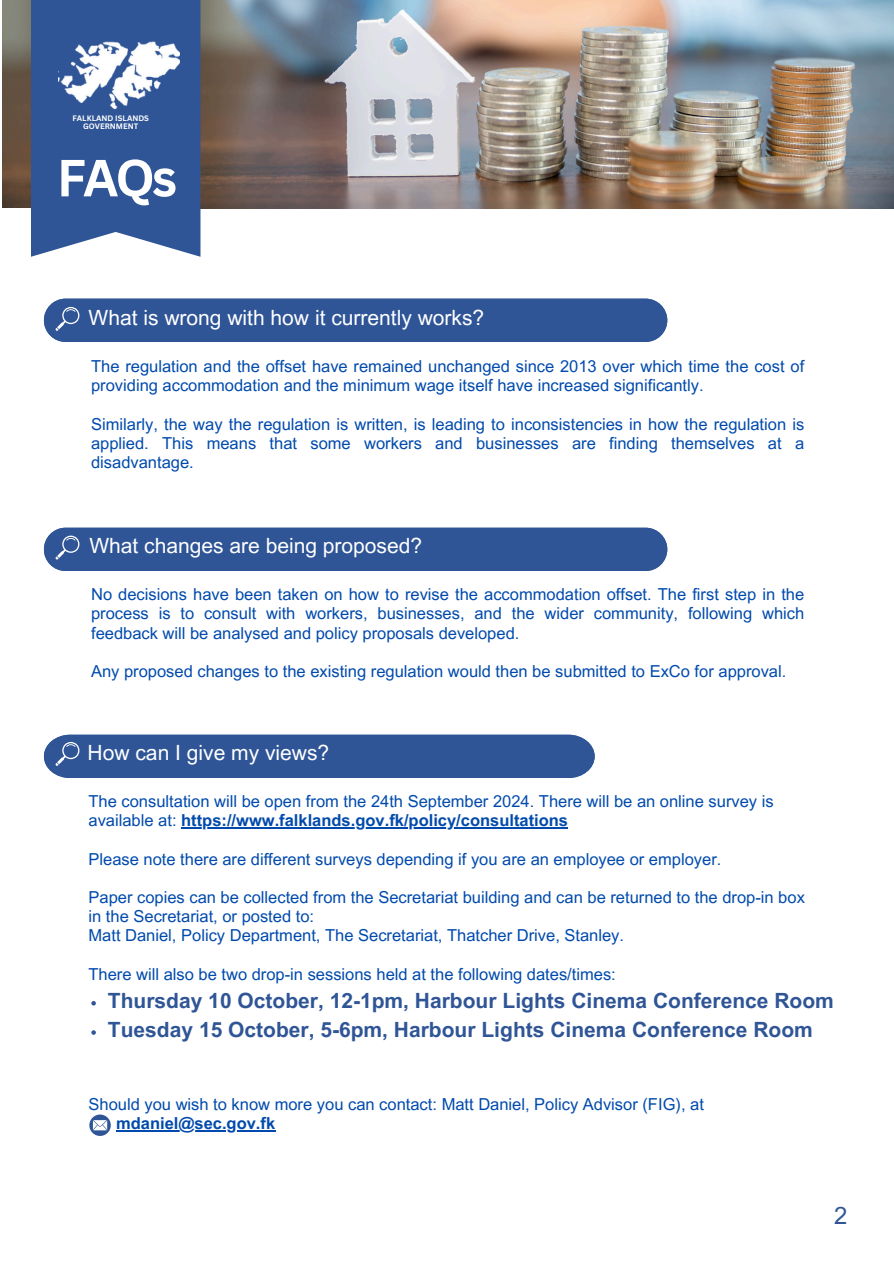
<style>
.page{position:relative;width:894px;height:1264px;background:#fff}
.page>*{position:absolute;margin:0;border:0;box-sizing:border-box;transform-origin:0 0}
.t1{font:700 51px "Canva Sans";color:#fff}
.t2{font:24px "Arial MT Pro";color:#2f5597}
.t3{font:700 21px "Arial MT Pro";color:#2f5597}
.t4{font:21px "Arial MT Pro";color:#fff}
.t5{font:16.5px/19.2px "Arial MT Pro";color:#004aad}
.t6{font:700 16.5px "Arial MT Pro";color:#004aad}
.t7{font:700 7.65px/7.6px "Canva Sans";color:#fff;text-align:center}
.s1{font-weight:700}
</style>
<div class="page">
<img style="left:200px;top:0;width:693px;height:208px">
<img style="left:2px;top:0;width:29px;height:208px">
<div style="left:31px;top:0;width:169px;height:257px;background:#2f5597"></div>
<img style="left:58px;top:38px;width:122px;height:72px">
<div style="left:44px;top:299px;width:623px;height:43px;background:#2f5597;border-radius:22px"></div>
<svg style="left:44px;top:299px;width:623px;height:42px"></svg>
<div style="left:44px;top:527px;width:623px;height:44px;background:#2f5597;border-radius:22px"></div>
<svg style="left:44px;top:527px;width:623px;height:43px"></svg>
<div style="left:44px;top:734px;width:550px;height:44px;background:#2f5597"></div>
<hr style="left:181px;top:827px;width:387px;height:1px;background:#004aad">
<hr style="left:116px;top:1130px;width:159px;height:1px;background:#004aad">
<svg style="left:89px;top:1114px;width:22px;height:21px"></svg>
<svg style="left:91px;top:1001px;width:5px;height:4px"></svg>
<svg style="left:91px;top:1030px;width:5px;height:4px"></svg>
<p class="t7" style="left:72px;top:114px;width:78px">FALKLAND ISLANDS<br>GOVERNMENT</p>
<p class="t1" style="left:57px;top:142px;width:122px">FAQs</p>
<p class="t4" style="left:88px;top:309px;width:397px">What is wrong with how it currently works?</p>
<h1 class="t5" style="left:91px;top:359px;width:714px">The regulation and the offset have remained unchanged since 2013 over which time the cost of providing accommodation and the minimum wage itself have increased significantly.</h1>
<p class="t5" style="left:91px;top:416px;width:714px;text-align:justify">Similarly, the way the regulation is written, is leading to inconsistencies in how the regulation is applied. This means that some workers and businesses are finding themselves at a disadvantage.</p>
<p class="t4" style="left:89px;top:537px;width:334px">What changes are being proposed?</p>
<p class="t5" style="left:91px;top:587px;width:714px;text-align:justify">No decisions have been taken on how to revise the accommodation offset. The first step in the process is to consult with workers, businesses, and the wider community, following which feedback will be analysed and policy proposals developed.</p>
<h2 class="t5" style="left:91px;top:663px;width:696px">Any proposed changes to the existing regulation would then be submitted to ExCo for approval.</h2>
<p class="t4" style="left:88px;top:744px;width:243px">How can I give my views?</p>
<p class="t5" style="left:88px;top:794px;width:686px">The consultation will be open from the 24th September 2024. There will be an online survey is available at: <span class="s1">https://www.falklands.gov.fk/policy/consultations</span></p>
<h2 class="t5" style="left:88px;top:851px;width:634px">Please note there are different surveys depending if you are an employee or employer.</h2>
<p class="t5" style="left:88px;top:889px;width:717px">Paper copies can be collected from the Secretariat building and can be returned to the drop-in box in the Secretariat, or posted to:</p>
<p class="t5" style="left:88px;top:927px;width:537px">Matt Daniel, Policy Department, The Secretariat, Thatcher Drive, Stanley.</p>
<p class="t5" style="left:88px;top:966px;width:528px">There will also be two drop-in sessions held at the following dates/times:</p>
<p class="t3" style="left:108px;top:992px;width:727px">Thursday 10 October, 12-1pm, Harbour Lights Cinema Conference Room</p>
<p class="t3" style="left:108px;top:1021px;width:706px">Tuesday 15 October, 5-6pm, Harbour Lights Cinema Conference Room</p>
<h2 class="t5" style="left:88px;top:1096px;width:616px">Should you wish to know more you can contact: Matt Daniel, Policy Advisor (FIG), at</h2>
<p class="t6" style="left:116px;top:1117px;width:161px">mdaniel@sec.gov.fk</p>
<p class="t2" style="left:833px;top:1206px;width:15px">2</p>
</div>
